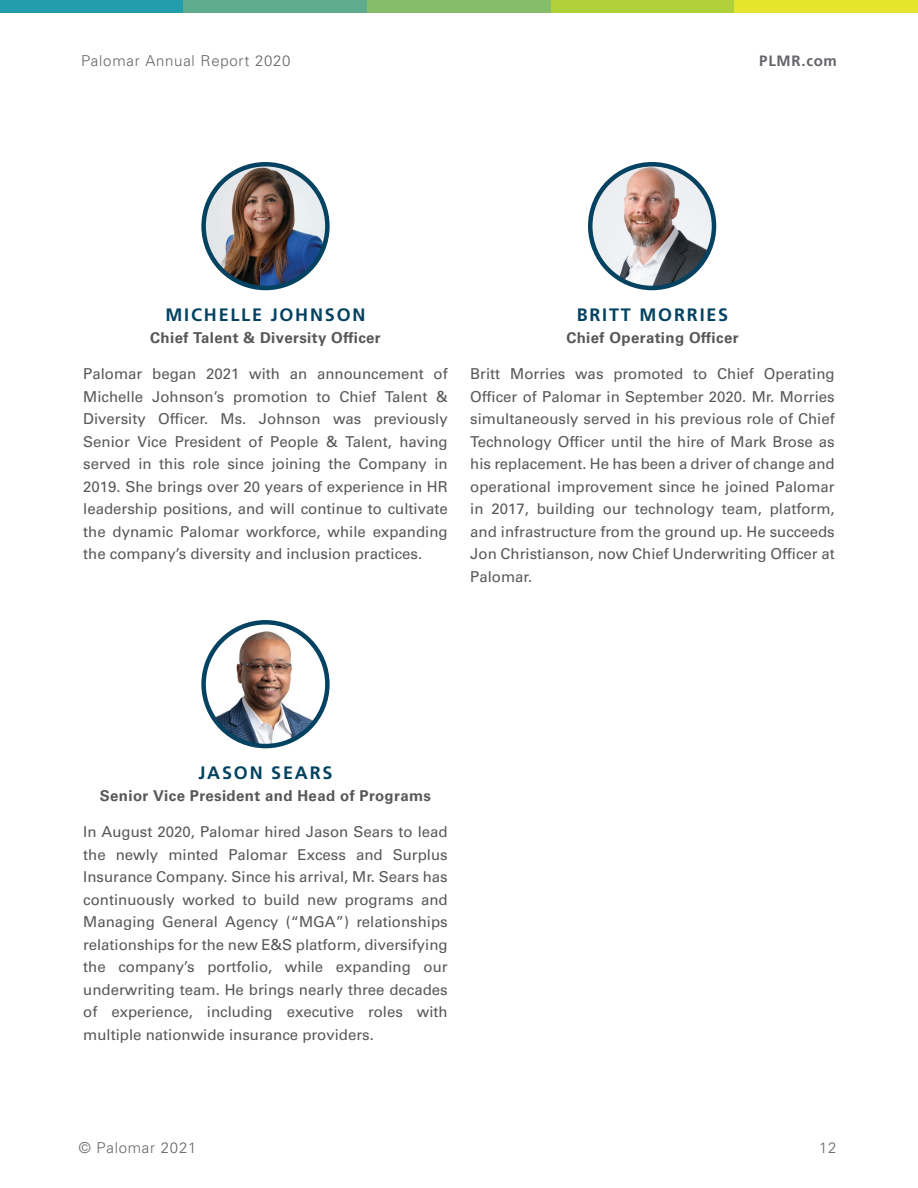
<style>
.page{position:relative;width:918px;height:1188px;background:#fff}
.page>*{position:absolute;margin:0;border:0;box-sizing:border-box;transform-origin:0 0}
.t1{font:700 18px "Frutiger";letter-spacing:.1em;color:#034260}
.t2{font:15px/22.5px "Univers LT 55 Rm";color:#57585a;text-align:justify}
.t3{font:15px "Univers LT 65 Bd";letter-spacing:.025em;color:#57585a}
.t4{font:15px "Univers LT 45 Lt";letter-spacing:.05em;color:#64656a}
.t5{font:700 15px "Frutiger";letter-spacing:.05em;color:#64656a}
</style>
<div class="page">
<div style="left:0;top:0;width:184px;height:13px;background:#239dab"></div>
<div style="left:367px;top:0;width:184px;height:13px;background:#86bd6b"></div>
<div style="left:184px;top:0;width:183px;height:13px;background:#60ac8e"></div>
<div style="left:551px;top:0;width:183px;height:13px;background:#b0d13a"></div>
<div style="left:734px;top:0;width:184px;height:13px;background:#e5e52e"></div>
<img style="left:204px;top:164px;width:123px;height:124px;border-radius:62px">
<div style="left:201px;top:162px;width:129px;height:128px;border:4px solid #034260;border-radius:50%"></div>
<img style="left:204px;top:622px;width:123px;height:124px;border-radius:62px">
<div style="left:201px;top:620px;width:129px;height:128px;border:4px solid #034260;border-radius:50%"></div>
<img style="left:590px;top:166px;width:124px;height:122px">
<div style="left:588px;top:162px;width:128px;height:128px;border:4px solid #034260;border-radius:50%"></div>
<p class="t4" style="left:81px;top:52px;width:211px">Palomar Annual Report 2020</p>
<p class="t5" style="left:759px;top:52px;width:79px">PLMR.com</p>
<p class="t1" style="left:165px;top:304px;width:202px">MICHELLE JOHNSON</p>
<p class="t3" style="left:150px;top:329px;width:232px">Chief Talent &amp; Diversity Officer</p>
<p class="t2" style="left:83px;top:363px;width:366px">Palomar began 2021 with an announcement of Michelle Johnson’s promotion to Chief Talent &amp; Diversity Officer. Ms. Johnson was previously Senior Vice President of People &amp; Talent, having served in this role since joining the Company in 2019. She brings over 20 years of experience in HR leadership positions, and will continue to cultivate the dynamic Palomar workforce, while expanding the company’s diversity and inclusion practices.</p>
<p class="t1" style="left:577px;top:304px;width:153px">BRITT MORRIES</p>
<p class="t3" style="left:566px;top:329px;width:174px">Chief Operating Officer</p>
<p class="t2" style="left:470px;top:363px;width:366px">Britt Morries was promoted to Chief Operating Officer of Palomar in September 2020. Mr. Morries simultaneously served in his previous role of Chief Technology Officer until the hire of Mark Brose as his replacement. He has been a driver of change and operational improvement since he joined Palomar in 2017, building our technology team, platform, and infrastructure from the ground up. He succeeds Jon Christianson, now Chief Underwriting Officer at Palomar.</p>
<p class="t1" style="left:198px;top:762px;width:136px">JASON SEARS</p>
<p class="t3" style="left:100px;top:787px;width:333px">Senior Vice President and Head of Programs</p>
<p class="t2" style="left:83px;top:821px;width:366px">In August 2020, Palomar hired Jason Sears to lead the newly minted Palomar Excess and Surplus Insurance Company. Since his arrival, Mr. Sears has continuously worked to build new programs and Managing General Agency (“MGA”) relationships relationships for the new E&amp;S platform, diversifying the company’s portfolio, while expanding our underwriting team. He brings nearly three decades of experience, including executive roles with multiple nationwide insurance providers.</p>
<p class="t4" style="left:79px;top:1139px;width:119px">© Palomar 2021</p>
<p class="t4" style="left:819px;top:1139px;width:19px">12</p>
</div>
